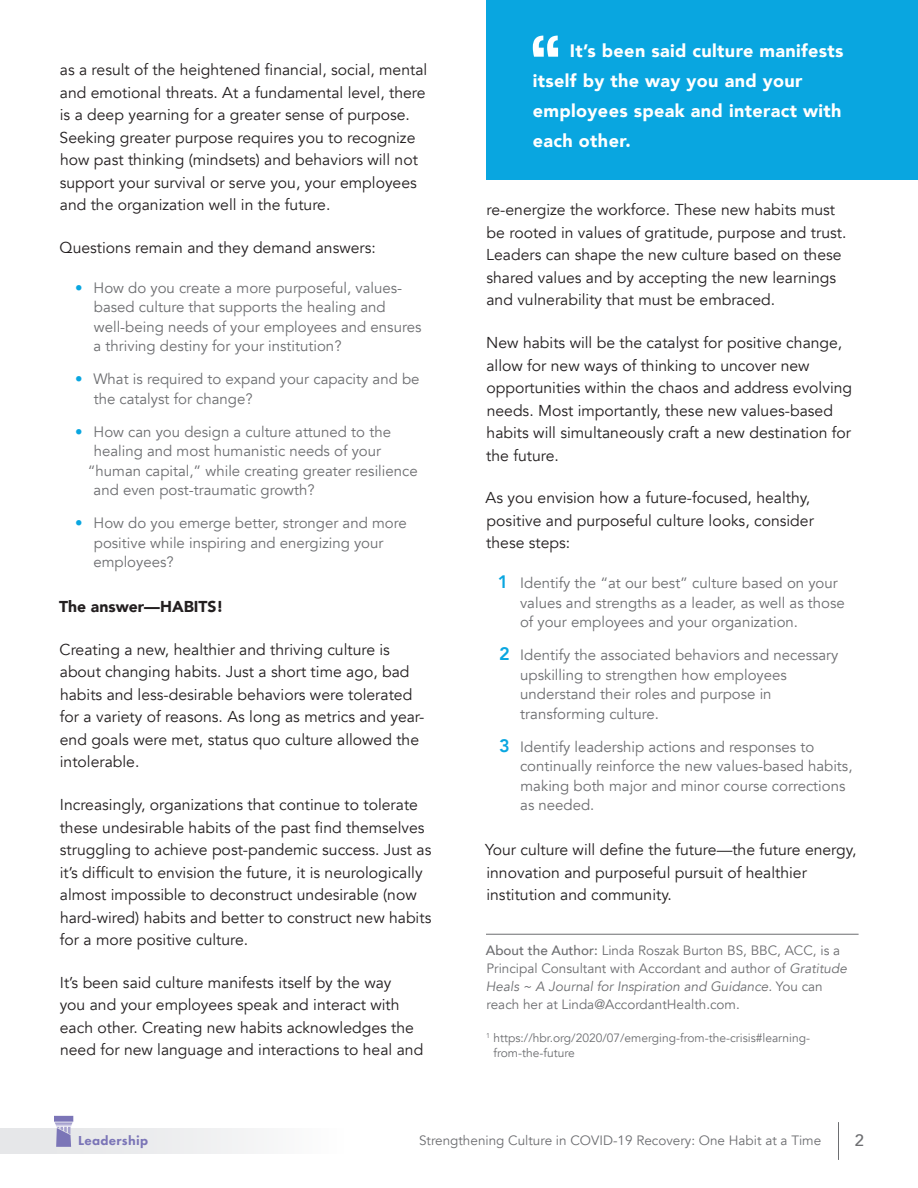
<style>
.page{position:relative;width:918px;height:1188px;background:#fff}
.page>*{position:absolute;margin:0;border:0;box-sizing:border-box;transform-origin:0 0}
.t1{font:900 18px/30px "Avenir";letter-spacing:.02em;color:#fff}
.t2{font:500 16.5px "Avenir";color:#6d6e71}
.body_text{font:15.75px/22.5px "Avenir";color:#231f20}
.body_text-2{font:900 15.75px "Avenir";color:#231f20}
.t3{font:15px/19.5px "Avenir";color:#6d6e71}
.board_discussion{font:13.5px/18px "Avenir";color:#6c6d70}
.t4{font:13.5px "Avenir";color:#6d6e71}
.t5{font:800 13.5px "Futura PT";letter-spacing:.02em;color:#7b75b7}
.board_discussion-2{font:12px/15px "Avenir";color:#6c6d70}
.s1{color:#09a6e0}
.s2{font-weight:800;font-size:18px;color:#09a6e0}
.s3{font-weight:500}
.s4{font-style:italic}
</style>
<div class="page">
<hr style="left:486px;top:934px;width:373px;height:1px;background:#6c6d70">
<hr style="left:838px;top:1122px;width:1px;height:38px;background:#6d6e71">
<div style="left:0;top:1128px;width:343px;height:26px;background:linear-gradient(to right,#e2e3e5,#fbfbfb)"></div>
<svg style="left:54px;top:1116px;width:19px;height:31px"></svg>
<div style="left:486px;top:0;width:432px;height:179px;background:#09a6e0"></div>
<svg style="left:533px;top:36px;width:25px;height:21px"></svg>
<p class="body_text" style="left:60px;top:59px;width:369px">as a result of the heightened financial, social, mental and emotional threats. At a fundamental level, there is a deep yearning for a greater sense of purpose.<br>Seeking greater purpose requires you to recognize how past thinking (mindsets) and behaviors will not support your survival or serve you, your employees and the organization well in the future.</p>
<p class="body_text" style="left:60px;top:237px;width:318px">Questions remain and they demand answers:</p>
<p class="t3" style="left:94px;top:278px;width:329px;text-indent:-18px"><span class="s1">•</span> How do you create a more purposeful, values&shy;based culture that supports the healing and well-being needs of your employees and ensures a thriving destiny for your institution?</p>
<p class="t3" style="left:94px;top:370px;width:327px;text-indent:-19px"><span class="s1">•</span> What is required to expand your capacity and be the catalyst for change?</p>
<p class="t3" style="left:75px;top:422px;width:317px"><span class="s1">•</span> How can you design a culture attuned to the</p>
<p class="t3" style="left:94px;top:442px;width:289px">healing and most humanistic needs of your</p>
<p class="t3" style="left:88px;top:461px;width:331px">“human capital,” while creating greater resilience</p>
<p class="t3" style="left:94px;top:481px;width:223px">and even post-traumatic growth?</p>
<p class="t3" style="left:93px;top:514px;width:315px;text-indent:-18px"><span class="s1">•</span> How do you emerge better, stronger and more positive while inspiring and energizing your employees?</p>
<p class="body_text-2" style="left:59px;top:593px;width:166px">The answer—HABITS!</p>
<p class="body_text" style="left:60px;top:639px;width:366px">Creating a new, healthier and thriving culture is about changing habits. Just a short time ago, bad habits and less-desirable behaviors were tolerated for a variety of reasons. As long as metrics and year&shy;end goals were met, status quo culture allowed the intolerable.</p>
<p class="body_text" style="left:60px;top:794px;width:373px">Increasingly, organizations that continue to tolerate these undesirable habits of the past find themselves struggling to achieve post-pandemic success. Just as it’s difficult to envision the future, it is neurologically almost impossible to deconstruct undesirable (now hard-wired) habits and better to construct new habits for a more positive culture.</p>
<p class="body_text" style="left:60px;top:972px;width:365px">It’s been said culture manifests itself by the way<br>you and your employees speak and interact with each other. Creating new habits acknowledges the need for new language and interactions to heal and</p>
<p class="t1" style="left:533px;top:35px;width:312px;text-indent:37px">It’s been said culture manifests itself by the way you and your employees speak and interact with each other.</p>
<p class="body_text" style="left:486px;top:199px;width:362px">re-energize the workforce. These new habits must be rooted in values of gratitude, purpose and trust.<br>Leaders can shape the new culture based on these shared values and by accepting the new learnings and vulnerability that must be embraced.</p>
<p class="body_text" style="left:486px;top:332px;width:367px">New habits will be the catalyst for positive change, allow for new ways of thinking to uncover new opportunities within the chaos and address evolving needs. Most importantly, these new values-based habits will simultaneously craft a new destination for the future.</p>
<p class="body_text" style="left:486px;top:487px;width:330px">As you envision how a future-focused, healthy, positive and purposeful culture looks, consider these steps:</p>
<p class="t3" style="left:520px;top:573px;width:326px;text-indent:-22px"><span class="s2">1</span> Identify the “at our best” culture based on your values and strengths as a leader, as well as those of your employees and your organization.</p>
<p class="t3" style="left:520px;top:645px;width:320px;text-indent:-21px"><span class="s2">2</span> Identify the associated behaviors and necessary upskilling to strengthen how employees understand their roles and purpose in transforming culture.</p>
<p class="t3" style="left:520px;top:737px;width:334px;text-indent:-21px"><span class="s2">3</span> Identify leadership actions and responses to continually reinforce the new values-based habits, making both major and minor course corrections as needed.</p>
<p class="body_text" style="left:485px;top:839px;width:373px">Your culture will define the future—the future energy, innovation and purposeful pursuit of healthier institution and community.</p>
<p class="board_discussion" style="left:486px;top:941px;width:363px"><span class="s3">About the Author:</span> Linda Roszak Burton BS, BBC, ACC, is a Principal Consultant with Accordant and author of <span class="s4">Gratitude Heals ~ A Journal for Inspiration and Guidance.</span> You can reach her at Linda@AccordantHealth.com.</p>
<p class="board_discussion-2" style="left:494px;top:1030px;width:318px;text-indent:-7px"><sup>1</sup> https://hbr.org/2020/07/emerging-from-the-crisis#learning&shy;from-the-future</p>
<p class="t5" style="left:78px;top:1132px;width:71px">Leadership</p>
<p class="t4" style="left:419px;top:1132px;width:404px">Strengthening Culture in COVID-19 Recovery: One Habit at a Time</p>
<p class="t2" style="left:855px;top:1126px;width:11px">2</p>
</div>
